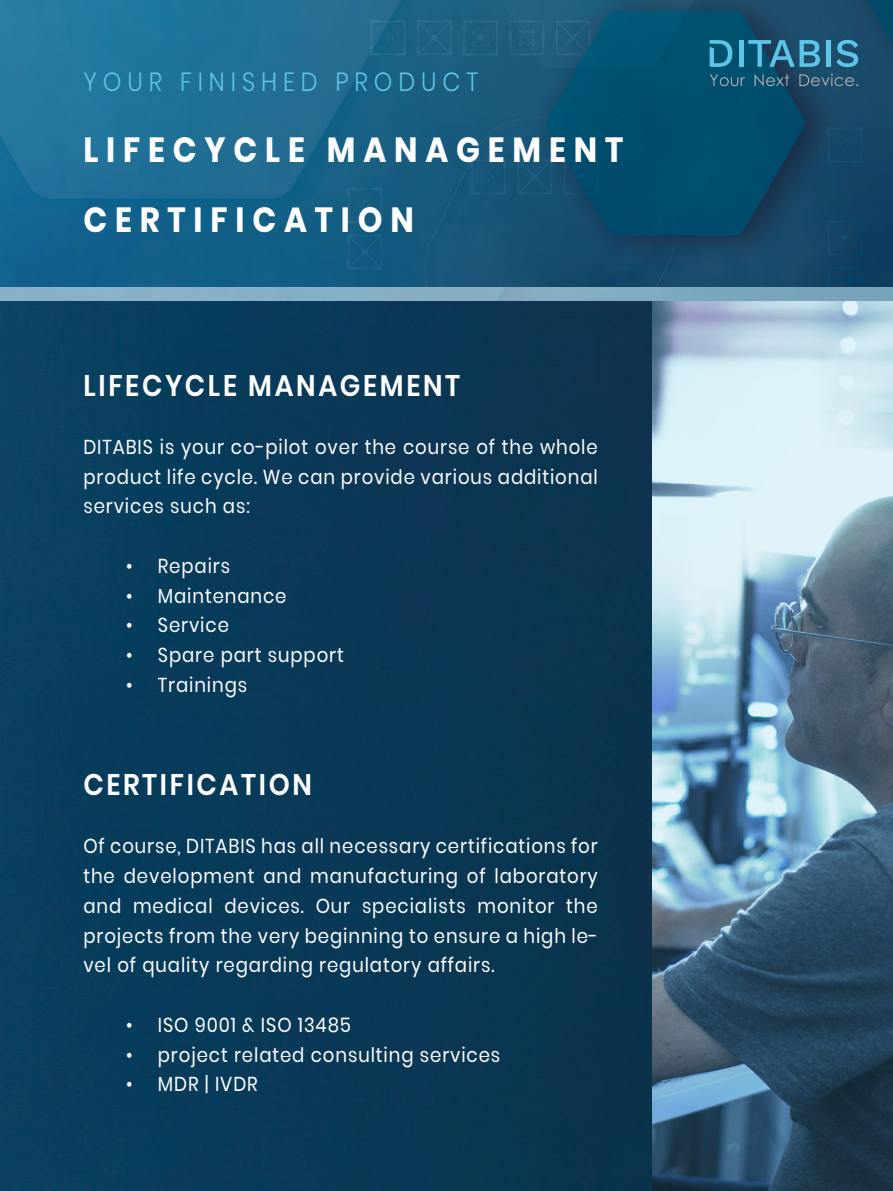
<style>
.page{position:relative;width:893px;height:1191px;background:#fff}
.page>*{position:absolute;margin:0;border:0;box-sizing:border-box;transform-origin:0 0}
.t1{font:700 34.82px/70px "Poppins";letter-spacing:.25em;color:#fff;scale:.9 1}
.t2{font:600 29.75px "Poppins";letter-spacing:.1em;color:#fff;scale:.9 1}
.t3{font:300 26.25px "Poppins";letter-spacing:.25em;color:#5ec5e8;scale:.9 1}
.t4{font:20.12px/29.8px "Poppins";letter-spacing:.05em;color:#fff;text-align:justify;scale:.9 1}
</style>
<div class="page">
<img style="left:0;top:0;width:893px;height:287px">
<img style="left:0;top:300px;width:652px;height:891px">
<img style="left:652px;top:300px;width:241px;height:891px">
<hr style="left:739px;top:40px;width:4px;height:27px;background:#5ec5e9">
<svg style="left:748px;top:40px;width:72px;height:27px;background:#317a9a"></svg>
<div style="left:826px;top:40px;width:5px;height:27px;background:#5ec5e9"></div>
<svg style="left:836px;top:40px;width:22px;height:27px"></svg>
<svg style="left:710px;top:40px;width:22px;height:27px"></svg>
<svg style="left:710px;top:74px;width:35px;height:12px"></svg>
<svg style="left:754px;top:74px;width:35px;height:12px"></svg>
<svg style="left:799px;top:74px;width:59px;height:12px"></svg>
<h3 class="t3" style="left:83px;top:66px;width:440px">YOUR FINISHED PRODUCT</h3>
<h1 class="t1" style="left:83px;top:115px;width:601px">LIFECYCLE MANAGEMENT<br>CERTIFICATION</h1>
<h2 class="t2" style="left:83px;top:368px;width:420px">LIFECYCLE MANAGEMENT</h2>
<p class="t4" style="left:83px;top:432px;width:573px">DITABIS is your co-pilot over the course of the whole product life cycle. We can provide various additional services such as:</p>
<p class="t4" style="left:126px;top:551px;width:117px">• Repairs</p>
<p class="t4" style="left:126px;top:581px;width:180px">• Maintenance</p>
<p class="t4" style="left:126px;top:610px;width:116px">• Service</p>
<p class="t4" style="left:126px;top:640px;width:243px">• Spare part support</p>
<p class="t4" style="left:126px;top:670px;width:136px">• Trainings</p>
<h2 class="t2" style="left:83px;top:768px;width:255px">CERTIFICATION</h2>
<p class="t4" style="left:83px;top:831px;width:573px">Of course, DITABIS has all necessary certifications for the development and manufacturing of laboratory and medical devices. Our specialists monitor the projects from the very beginning to ensure a high le&shy;vel of quality regarding regulatory affairs.</p>
<p class="t4" style="left:126px;top:1010px;width:251px">• ISO 9001 &amp; ISO 13485</p>
<p class="t4" style="left:126px;top:1039px;width:417px">• project related consulting services</p>
<p class="t4" style="left:126px;top:1069px;width:148px">• MDR | IVDR</p>
</div>
